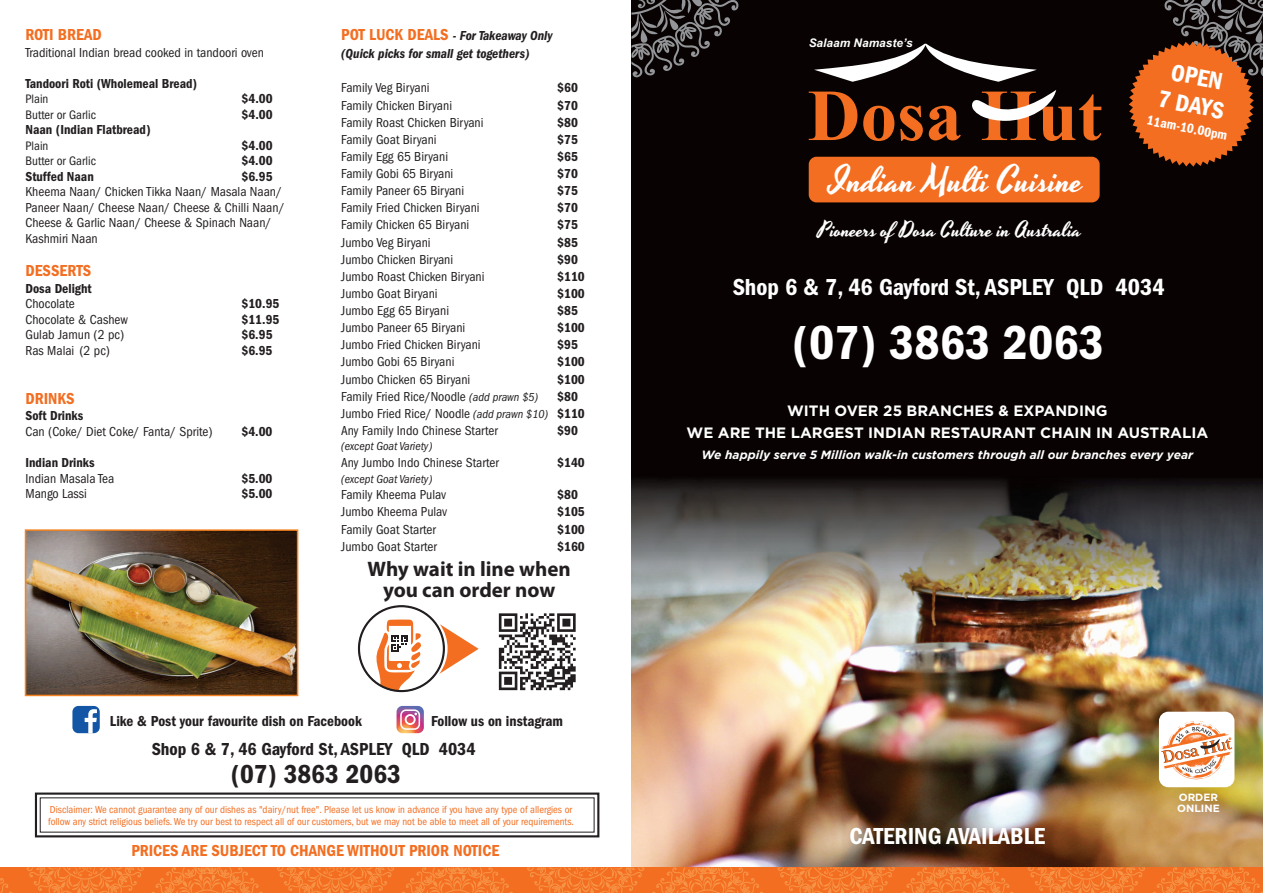
<style>
.page{position:relative;width:1263px;height:893px;background:#fff}
.page>*{position:absolute;margin:0;border:0;box-sizing:border-box;transform-origin:0 0}
.t1{font:700 73.05px "Times New Roman";color:#f36e21}
.t2{font:600 condensed 49.5px "Franklin Gothic";color:#fff}
.t3{font:35.85px "Yesteryear";color:#fff}
.t4{font:600 condensed 27px "Franklin Gothic";color:#231f20}
.t5{font:600 condensed 24.6px/28.5px "Franklin Gothic";color:#fff;text-align:center}
.t6{font:600 condensed 24px "Franklin Gothic";color:#fff}
.t7{font:21px "Yesteryear";color:#fff}
.t8{font:700 21px/20.7px "Myriad Pro";color:#231f20;text-align:center}
.t9{font:600 condensed 18px "Franklin Gothic";color:#231f20}
.t10{font:600 condensed 16.5px "Franklin Gothic";color:#f36e21}
.t11{font:700 15px/22.5px "Gotham";color:#fff;text-align:center}
.t12{font:600 condensed 15px "Franklin Gothic";color:#231f20}
.t13{font:600 condensed 13.8px "Franklin Gothic";color:#fff}
.t14{font:condensed 13.5px/15.5px "Franklin Gothic";color:#231f20}
.t15{font:600 condensed 13.5px "Franklin Gothic";color:#231f20}
.t16{font:italic 600 condensed 13.5px/17.9px "Franklin Gothic";color:#231f20}
.t17{font:condensed 12.75px "Franklin Gothic";color:#231f20}
.t18{font:italic 700 12px "Gotham";color:#fff}
.t19{font:italic condensed 12px "Franklin Gothic";color:#231f20}
.t20{font:italic 700 11.85px "Arial";color:#fff}
.t21{font:condensed 10.5px/12px "Franklin Gothic";color:#f36e21}
.t22{font:700 10.5px/11.6px "Gotham";color:#fff}
.s1{font-style:normal;font-size:16.5px;color:#f36e21}
.s2{font-style:italic;font-size:12px}
.s3{font-weight:600}
</style>
<div class="page">
<img style="left:631px;top:0;width:632px;height:867px">
<svg style="left:631px;top:0;width:113px;height:77px"></svg>
<div style="left:72px;top:706px;width:28px;height:27px;background:#1356a6;border-radius:6px"></div>
<svg style="left:85px;top:709px;width:12px;height:24px"></svg>
<svg style="left:396px;top:706px;width:28px;height:27px"></svg>
<svg style="left:400px;top:709px;width:20px;height:21px"></svg>
<div style="left:809px;top:157px;width:291px;height:45px;background:#f36e21;border-radius:8px"></div>
<svg style="left:814px;top:43px;width:223px;height:39px"></svg>
<svg style="left:969px;top:90px;width:87px;height:31px"></svg>
<svg style="left:1129px;top:0;width:134px;height:167px"></svg>
<div style="left:35px;top:792px;width:564px;height:45px;border:2px solid #231f20"></div>
<div style="left:1159px;top:712px;width:75px;height:75px;background:#fff;border-radius:9px"></div>
<svg style="left:1160px;top:721px;width:72px;height:58px"></svg>
<svg style="left:0;top:867px;width:1263px;height:26px"></svg>
<svg style="left:499px;top:613px;width:77px;height:77px"></svg>
<img style="left:28px;top:532px;width:267px;height:161px">
<div style="left:25px;top:529px;width:273px;height:167px;border:2px solid #f58220"></div>
<svg style="left:439px;top:624px;width:40px;height:50px"></svg>
<div style="left:359px;top:606px;width:85px;height:85px;background:#fff;border:1px solid #231f20;border-radius:50%"></div>
<svg style="left:375px;top:619px;width:46px;height:72px"></svg>
<div style="left:358px;top:605px;width:87px;height:87px;border:2px solid #231f20;border-radius:50%"></div>
<p class="t10" style="left:26px;top:28px;width:78px">ROTI BREAD</p>
<p class="t14" style="left:26px;top:45px;width:240px">Traditional Indian bread cooked in tandoori oven</p>
<p class="t15" style="left:26px;top:77px;width:173px">Tandoori Roti (Wholemeal Bread)</p>
<p class="t17" style="left:26px;top:94px;width:25px">Plain</p>
<p class="t15" style="left:242px;top:93px;width:33px">$4.00</p>
<p class="t17" style="left:26px;top:109px;width:72px">Butter or Garlic</p>
<p class="t15" style="left:242px;top:109px;width:33px">$4.00</p>
<p class="t15" style="left:26px;top:124px;width:127px">Naan (Indian Flatbread)</p>
<p class="t17" style="left:26px;top:140px;width:25px">Plain</p>
<p class="t15" style="left:242px;top:140px;width:33px">$4.00</p>
<p class="t17" style="left:26px;top:156px;width:72px">Butter or Garlic</p>
<p class="t15" style="left:242px;top:155px;width:33px">$4.00</p>
<p class="t15" style="left:26px;top:171px;width:70px">Stuffed Naan</p>
<p class="t15" style="left:242px;top:171px;width:33px">$6.95</p>
<p class="t14" style="left:25px;top:185px;width:261px">Kheema Naan/ Chicken Tikka Naan/ Masala Naan/ Paneer Naan/ Cheese Naan/ Cheese &amp; Chilli Naan/ Cheese &amp; Garlic Naan/ Cheese &amp; Spinach Naan/ Kashmiri Naan</p>
<p class="t10" style="left:25px;top:264px;width:67px">DESSERTS</p>
<p class="t15" style="left:25px;top:283px;width:68px">Dosa Delight</p>
<p class="t14" style="left:25px;top:297px;width:51px">Chocolate</p>
<p class="t15" style="left:241px;top:298px;width:39px">$10.95</p>
<p class="t14" style="left:25px;top:313px;width:104px">Chocolate &amp; Cashew</p>
<p class="t15" style="left:241px;top:314px;width:39px">$11.95</p>
<p class="t14" style="left:25px;top:328px;width:100px">Gulab Jamun (2 pc)</p>
<p class="t15" style="left:241px;top:329px;width:33px">$6.95</p>
<p class="t14" style="left:25px;top:344px;width:86px">Ras Malai (2 pc)</p>
<p class="t15" style="left:241px;top:345px;width:33px">$6.95</p>
<p class="t10" style="left:25px;top:392px;width:51px">DRINKS</p>
<p class="t15" style="left:25px;top:410px;width:59px">Soft Drinks</p>
<p class="t14" style="left:25px;top:425px;width:189px">Can (Coke/ Diet Coke/ Fanta/ Sprite)</p>
<p class="t15" style="left:241px;top:426px;width:33px">$4.00</p>
<p class="t15" style="left:25px;top:457px;width:71px">Indian Drinks</p>
<p class="t14" style="left:25px;top:471px;width:90px">Indian Masala Tea</p>
<p class="t15" style="left:241px;top:472px;width:33px">$5.00</p>
<p class="t14" style="left:25px;top:487px;width:63px">Mango Lassi</p>
<p class="t15" style="left:241px;top:488px;width:33px">$5.00</p>
<p class="t16" style="left:341px;top:28px;width:213px"><span class="s1">POT LUCK DEALS</span> - For Takeaway Only (Quick picks for small get togethers)</p>
<p class="t14" style="left:341px;top:81px;width:90px">Family Veg Biryani</p>
<p class="t15" style="left:557px;top:82px;width:22px">$60</p>
<p class="t14" style="left:341px;top:98px;width:112px">Family Chicken Biryani</p>
<p class="t15" style="left:557px;top:99px;width:22px">$70</p>
<p class="t14" style="left:341px;top:116px;width:144px">Family Roast Chicken Biryani</p>
<p class="t15" style="left:557px;top:117px;width:22px">$80</p>
<p class="t14" style="left:341px;top:133px;width:97px">Family Goat Biryani</p>
<p class="t15" style="left:557px;top:134px;width:22px">$75</p>
<p class="t14" style="left:341px;top:150px;width:108px">Family Egg 65 Biryani</p>
<p class="t15" style="left:557px;top:151px;width:22px">$65</p>
<p class="t14" style="left:341px;top:167px;width:114px">Family Gobi 65 Biryani</p>
<p class="t15" style="left:557px;top:168px;width:22px">$70</p>
<p class="t14" style="left:341px;top:184px;width:124px">Family Paneer 65 Biryani</p>
<p class="t15" style="left:557px;top:185px;width:22px">$75</p>
<p class="t14" style="left:341px;top:201px;width:140px">Family Fried Chicken Biryani</p>
<p class="t15" style="left:557px;top:202px;width:22px">$70</p>
<p class="t14" style="left:341px;top:218px;width:130px">Family Chicken 65 Biryani</p>
<p class="t15" style="left:557px;top:219px;width:22px">$75</p>
<p class="t14" style="left:341px;top:235px;width:91px">Jumbo Veg Biryani</p>
<p class="t15" style="left:557px;top:236px;width:22px">$85</p>
<p class="t14" style="left:341px;top:253px;width:113px">Jumbo Chicken Biryani</p>
<p class="t15" style="left:557px;top:254px;width:22px">$90</p>
<p class="t14" style="left:341px;top:270px;width:145px">Jumbo Roast Chicken Biryani</p>
<p class="t15" style="left:557px;top:271px;width:29px">$110</p>
<p class="t14" style="left:341px;top:287px;width:98px">Jumbo Goat Biryani</p>
<p class="t15" style="left:557px;top:288px;width:29px">$100</p>
<p class="t14" style="left:341px;top:304px;width:109px">Jumbo Egg 65 Biryani</p>
<p class="t15" style="left:557px;top:305px;width:22px">$85</p>
<p class="t14" style="left:341px;top:321px;width:126px">Jumbo Paneer 65 Biryani</p>
<p class="t15" style="left:557px;top:322px;width:29px">$100</p>
<p class="t14" style="left:341px;top:338px;width:141px">Jumbo Fried Chicken Biryani</p>
<p class="t15" style="left:557px;top:339px;width:22px">$95</p>
<p class="t14" style="left:341px;top:355px;width:115px">Jumbo Gobi 65 Biryani</p>
<p class="t15" style="left:557px;top:356px;width:29px">$100</p>
<p class="t14" style="left:341px;top:372px;width:131px">Jumbo Chicken 65 Biryani</p>
<p class="t15" style="left:557px;top:373px;width:29px">$100</p>
<p class="t14" style="left:341px;top:390px;width:198px">Family Fried Rice/Noodle <span class="s2">(add prawn $5)</span></p>
<p class="t14" style="left:341px;top:389px;width:245px;line-height:17.1px;text-indent:216px"><span class="s3">$80<br></span>Jumbo Fried Rice/ Noodle <span class="s2">(add prawn $10)</span> <span class="s3">$110<br></span>Any Family Indo Chinese Starter</p>
<p class="t15" style="left:557px;top:425px;width:22px">$90</p>
<p class="t19" style="left:341px;top:441px;width:93px">(except Goat Variety)</p>
<p class="t14" style="left:341px;top:456px;width:159px">Any Jumbo Indo Chinese Starter</p>
<p class="t15" style="left:557px;top:457px;width:29px">$140</p>
<p class="t19" style="left:341px;top:474px;width:93px">(except Goat Variety)</p>
<p class="t14" style="left:341px;top:488px;width:106px">Family Kheema Pulav</p>
<p class="t15" style="left:557px;top:489px;width:22px">$80</p>
<p class="t14" style="left:341px;top:505px;width:107px">Jumbo Kheema Pulav</p>
<p class="t15" style="left:557px;top:506px;width:29px">$105</p>
<p class="t14" style="left:341px;top:522px;width:96px">Family Goat Starter</p>
<p class="t15" style="left:557px;top:523px;width:29px">$100</p>
<p class="t14" style="left:341px;top:539px;width:97px">Jumbo Goat Starter</p>
<p class="t15" style="left:557px;top:540px;width:29px">$160</p>
<h3 class="t8" style="left:367px;top:560px;width:205px">Why wait in line when you can order now</h3>
<p class="t12" style="left:110px;top:715px;width:254px">Like &amp; Post your favourite dish on Facebook</p>
<p class="t12" style="left:431px;top:715px;width:133px">Follow us on instagram</p>
<h3 class="t9" style="left:152px;top:742px;width:325px">Shop 6 &amp; 7, 46 Gayford St, ASPLEY QLD 4034</h3>
<h3 class="t4" style="left:231px;top:763px;width:172px">(07) 3863 2063</h3>
<p class="t21" style="left:48px;top:804px;width:527px">Disclaimer: We cannot guarantee any of our dishes as "dairy/nut free". Please let us know in advance if you have any type of allergies or follow any strict religious beliefs.We try our best to respect all of our customers, but we may not be able to meet all of your requirements.</p>
<p class="t10" style="left:131px;top:844px;width:369px">PRICES ARE SUBJECT TO CHANGE WITHOUT PRIOR NOTICE</p>
<p class="t20" style="left:809px;top:39px;width:105px">Salaam Namaste’s</p>
<h1 class="t1" style="left:808px;top:91px;width:296px">Dosa Hut</h1>
<h3 class="t3" style="left:831px;top:156px;width:254px">Indian Multi Cuisine</h3>
<h3 class="t7" style="left:818px;top:215px;width:265px">Pioneers of Dosa Culture in Australia</h3>
<h3 class="t5" style="left:1166px;top:58px;width:68px;rotate:11deg">OPEN<br>7 DAYS</h3>
<p class="t13" style="left:1148px;top:114px;width:83px;rotate:11deg">11am-10.00pm</p>
<h3 class="t6" style="left:733px;top:277px;width:433px">Shop 6 &amp; 7, 46 Gayford St, ASPLEY QLD 4034</h3>
<h2 class="t2" style="left:792px;top:322px;width:313px">(07) 3863 2063</h2>
<p class="t11" style="left:686px;top:400px;width:523px">WITH OVER 25 BRANCHES &amp; EXPANDING<br>WE ARE THE LARGEST INDIAN RESTAURANT CHAIN IN AUSTRALIA</p>
<p class="t18" style="left:702px;top:451px;width:493px">We happily serve 5 Million walk-in customers through all our branches every year</p>
<h3 class="t6" style="left:849px;top:826px;width:197px">CATERING AVAILABLE</h3>
<p class="t22" style="left:1177px;top:792px;width:44px">ORDER<br>ONLINE</p>
</div>
